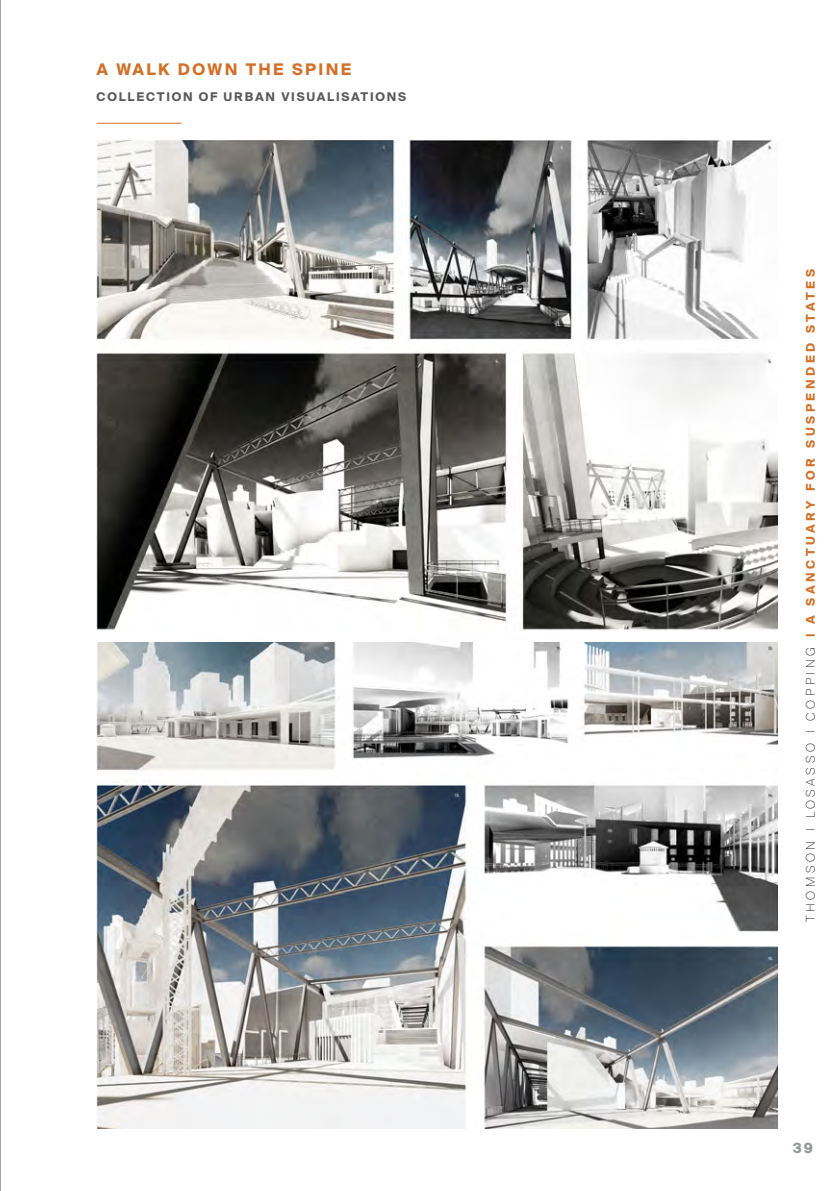
<style>
.page{position:relative;width:840px;height:1191px;background:#fff}
.page>*{position:absolute;margin:0;border:0;box-sizing:border-box;transform-origin:0 0}
.PROJECT_title{font:700 16px "Suisse Intl";letter-spacing:.15em;color:#d37028}
.t1{font:700 14px "Suisse Intl";color:#939998}
.MARGIN_Student_tutor{font:700 12px "Suisse Intl";letter-spacing:.3em;color:#d37028}
.PROJECT_student_name{font:700 12px "Suisse Intl";letter-spacing:.15em;color:#5a5a5a}
.s1{font-weight:100;color:#231f20}
</style>
<div class="page">
<img style="left:96px;top:141px;width:681px;height:987px">
<hr style="left:96px;top:123px;width:85px;height:1px;background:#d37028">
<hr style="left:0;top:0;width:1px;height:1191px;background:#231f20">
<p class="PROJECT_title" style="left:96px;top:60px;width:256px">A WALK DOWN THE SPINE</p>
<p class="PROJECT_student_name" style="left:96px;top:90px;width:311px">COLLECTION OF URBAN VISUALISATIONS</p>
<p class="MARGIN_Student_tutor" style="left:803px;top:922px;width:654px;rotate:-90deg"><span class="s1">THOMSON | LOSASSO | COPPING</span> | A SANCTUARY FOR SUSPENDED STATES</p>
<p class="t1" style="left:792px;top:1140px;width:22px">39</p>
</div>
